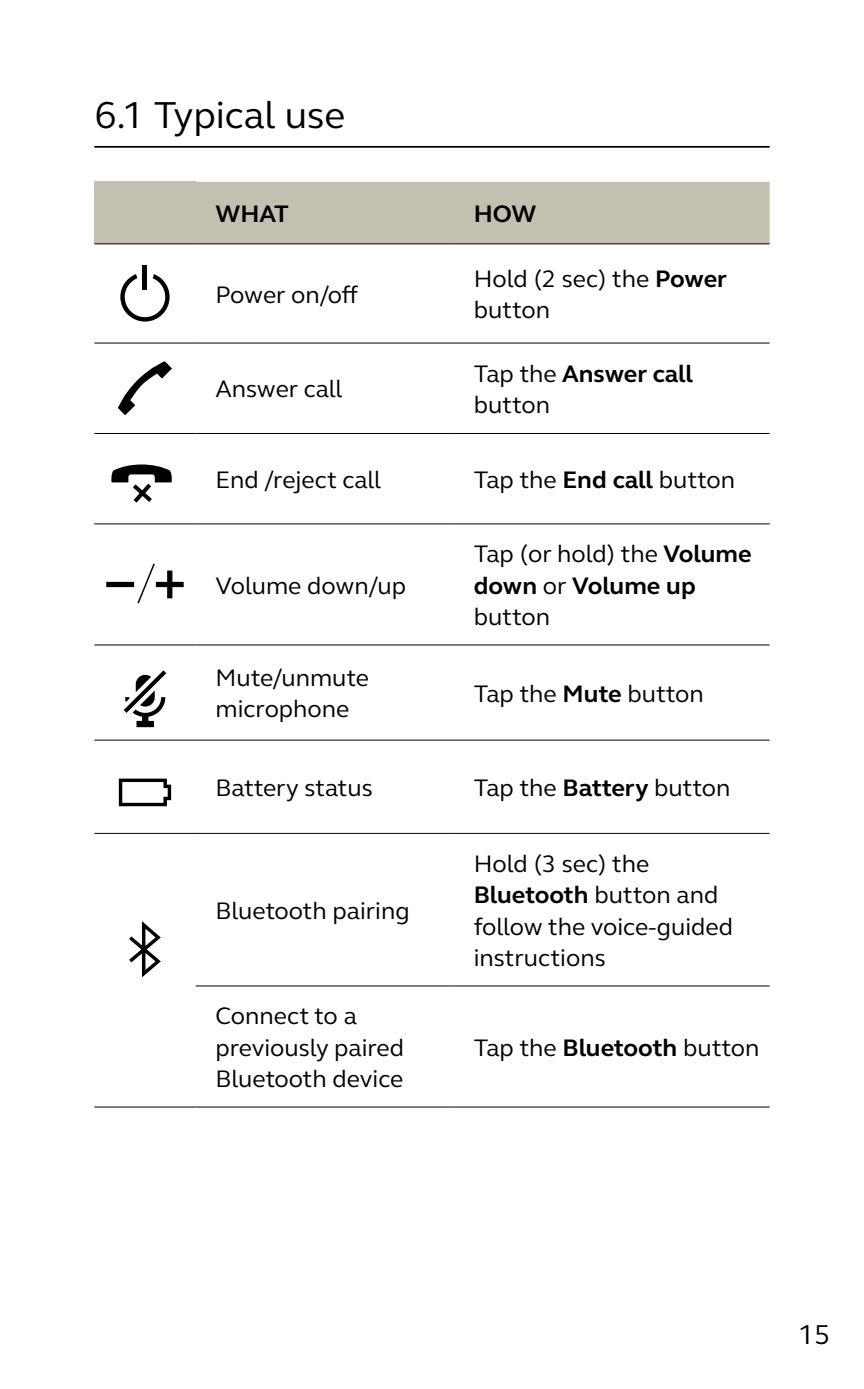
<style>
.page{position:relative;width:864px;height:1389px;background:#fff}
.page>*{position:absolute;margin:0;border:0;box-sizing:border-box;transform-origin:0 0}
.t1{font:38.5px "GN Elliot";color:#000}
.t2{font:28px "GN Elliot";color:#000}
.t3{font:24.5px/31.5px "GN Elliot";color:#000}
.t4{font:700 24.5px "GN Elliot";color:#000}
.s1{font-weight:700}
</style>
<div class="page">
<hr style="left:94px;top:146px;width:675px;height:2px;background:#000">
<div style="left:94px;top:182px;width:101px;height:62px;background:#c4c0b1"></div>
<div style="left:195px;top:182px;width:574px;height:61px;background:#c4c0b1"></div>
<hr style="left:94px;top:523px;width:101px;height:1px;background:#000">
<hr style="left:94px;top:644px;width:101px;height:2px;background:#000">
<hr style="left:94px;top:243px;width:101px;height:1px;background:#000">
<hr style="left:94px;top:342px;width:101px;height:2px;background:#000">
<hr style="left:94px;top:433px;width:101px;height:1px;background:#000">
<hr style="left:195px;top:243px;width:258px;height:1px;background:#000">
<hr style="left:453px;top:243px;width:316px;height:1px;background:#000">
<hr style="left:195px;top:342px;width:258px;height:2px;background:#000">
<hr style="left:453px;top:342px;width:316px;height:2px;background:#000">
<hr style="left:195px;top:433px;width:258px;height:1px;background:#000">
<hr style="left:453px;top:433px;width:316px;height:1px;background:#000">
<hr style="left:195px;top:523px;width:258px;height:1px;background:#000">
<hr style="left:453px;top:523px;width:316px;height:1px;background:#000">
<hr style="left:195px;top:644px;width:258px;height:2px;background:#000">
<hr style="left:453px;top:644px;width:316px;height:2px;background:#000">
<hr style="left:195px;top:740px;width:258px;height:1px;background:#000">
<hr style="left:453px;top:740px;width:316px;height:1px;background:#000">
<hr style="left:94px;top:740px;width:101px;height:1px;background:#000">
<hr style="left:94px;top:833px;width:101px;height:1px;background:#000">
<hr style="left:195px;top:833px;width:258px;height:1px;background:#000">
<hr style="left:453px;top:833px;width:316px;height:1px;background:#000">
<hr style="left:195px;top:985px;width:258px;height:2px;background:#000">
<hr style="left:453px;top:985px;width:316px;height:2px;background:#000">
<hr style="left:94px;top:1106px;width:101px;height:2px;background:#000">
<hr style="left:195px;top:1106px;width:258px;height:2px;background:#000">
<hr style="left:453px;top:1106px;width:316px;height:2px;background:#000">
<svg style="left:120px;top:274px;width:49px;height:48px"></svg>
<hr style="left:143px;top:265px;width:4px;height:25px;background:#000">
<svg style="left:118px;top:361px;width:54px;height:54px"></svg>
<svg style="left:111px;top:464px;width:61px;height:39px"></svg>
<svg style="left:137px;top:563px;width:19px;height:41px"></svg>
<div style="left:156px;top:582px;width:28px;height:5px;border:3px solid #000"></div>
<div style="left:167px;top:571px;width:5px;height:27px;border:3px solid #000"></div>
<div style="left:106px;top:582px;width:28px;height:5px;border:3px solid #000"></div>
<svg style="left:124px;top:670px;width:42px;height:57px"></svg>
<svg style="left:119px;top:779px;width:52px;height:27px"></svg>
<svg style="left:129px;top:921px;width:32px;height:56px"></svg>
<h1 class="t1" style="left:94px;top:89px;width:252px">6.1 Typical use</h1>
<p class="t4" style="left:215px;top:197px;width:75px">WHAT</p>
<p class="t4" style="left:473px;top:197px;width:64px">HOW</p>
<p class="t3" style="left:215px;top:278px;width:144px">Power on/off</p>
<p class="t3" style="left:215px;top:373px;width:128px">Answer call</p>
<p class="t3" style="left:473px;top:262px;width:255px">Hold (2 sec) the <span class="s1">Power </span>button</p>
<p class="t3" style="left:473px;top:357px;width:220px">Tap the <span class="s1">Answer call </span>button</p>
<p class="t3" style="left:215px;top:463px;width:167px">End /reject call</p>
<p class="t3" style="left:473px;top:463px;width:263px">Tap the <span class="s1">End call</span> button</p>
<p class="t3" style="left:215px;top:569px;width:192px">Volume down/up</p>
<p class="t3" style="left:215px;top:661px;width:155px">Mute/unmute microphone</p>
<p class="t3" style="left:473px;top:537px;width:279px">Tap (or hold) the <span class="s1">Volume down</span> or <span class="s1">Volume up </span>button</p>
<p class="t3" style="left:473px;top:677px;width:231px">Tap the <span class="s1">Mute</span> button</p>
<p class="t3" style="left:215px;top:771px;width:159px">Battery status</p>
<p class="t3" style="left:473px;top:771px;width:258px">Tap the <span class="s1">Battery</span> button</p>
<p class="t3" style="left:215px;top:894px;width:196px">Bluetooth pairing</p>
<p class="t3" style="left:215px;top:1000px;width:190px">Connect to a previously paired<br>Bluetooth device</p>
<p class="t3" style="left:473px;top:847px;width:261px">Hold (3 sec) the<br><span class="s1">Bluetooth</span> button and follow the voice-guided instructions</p>
<p class="t3" style="left:473px;top:1031px;width:287px">Tap the <span class="s1">Bluetooth</span> button</p>
<p class="t2" style="left:797px;top:1316px;width:34px">15</p>
</div>
